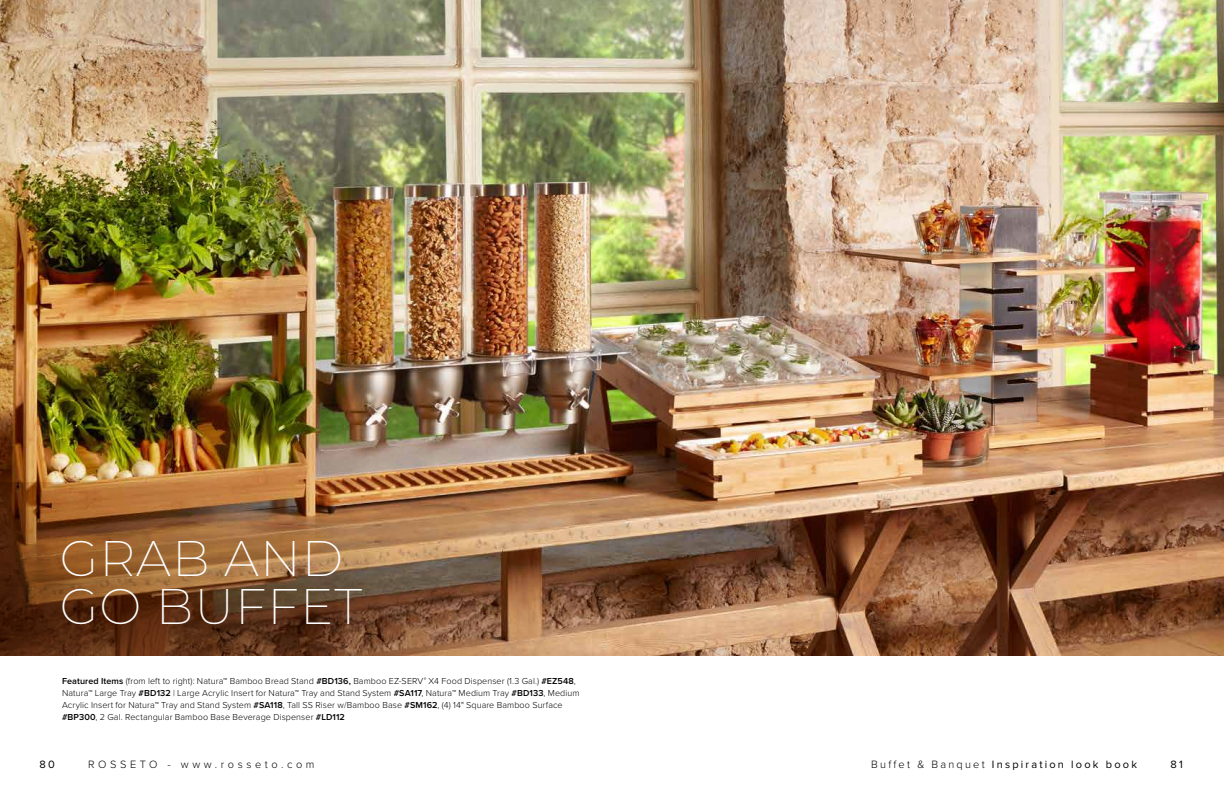
<style>
.page{position:relative;width:1224px;height:792px;background:#fff}
.page>*{position:absolute;margin:0;border:0;box-sizing:border-box;transform-origin:0 0}
.t1{font:200 50px/48px "Montserrat";letter-spacing:.02em;color:#fff}
.t2{font:11px "Proxima Nova";letter-spacing:.2em;color:#000}
.t3{font:300 11px "Proxima Nova";letter-spacing:.325em;color:#000}
.t4{font:300 9px/12px "Proxima Nova";letter-spacing:.01em;color:#000}
.s1{font-weight:600}
.s2{font-weight:300}
</style>
<div class="page">
<img style="left:0;top:0;width:1224px;height:656px">
<img style="left:0;top:483px;width:621px;height:173px">
<h1 class="t1" style="left:60px;top:533px;width:304px">GRAB AND<br>GO BUFFET</h1>
<p class="t4" style="left:62px;top:675px;width:519px"><span class="s1">Featured Items</span> (from left to right): Natura™ Bamboo Bread Stand <span class="s1">#BD136,</span> Bamboo EZ-SERV<sup>®</sup> X4 Food Dispenser (1.3 Gal.) <span class="s1">#EZ548</span>, Natura™ Large Tray <span class="s1">#BD132</span> | Large Acrylic Insert for Natura™ Tray and Stand System <span class="s1">#SA117</span>, Natura™ Medium Tray <span class="s1">#BD133</span>, Medium Acrylic Insert for Natura™ Tray and Stand System <span class="s1">#SA118</span>, Tall SS Riser w/Bamboo Base <span class="s1">#SM162</span>, (4) 14" Square Bamboo Surface <span class="s1">#BP300</span>, 2 Gal. Rectangular Bamboo Base Beverage Dispenser <span class="s1">#LD112</span></p>
<p class="t2" style="left:39px;top:756px;width:17px">80</p>
<p class="t3" style="left:88px;top:756px;width:228px">ROSSETO - www.rosseto.com</p>
<p class="t2" style="left:871px;top:756px;width:267px"><span class="s2">Buffet &amp; Banquet</span> Inspiration look book</p>
<p class="t2" style="left:1171px;top:756px;width:14px">81</p>
</div>
